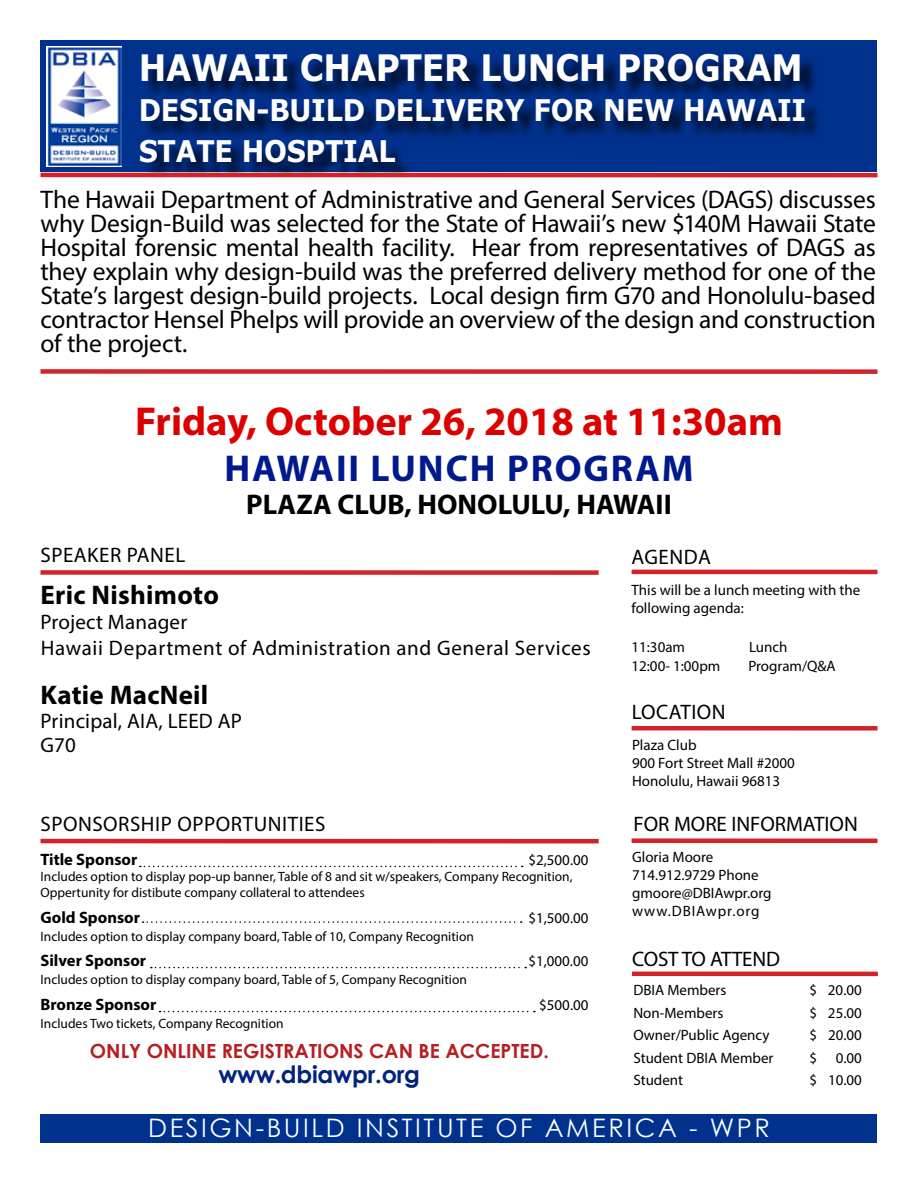
<style>
.page{position:relative;width:918px;height:1188px;background:#fff}
.page>*{position:absolute;margin:0;border:0;box-sizing:border-box;transform-origin:0 0}
.t1{font:700 40.5px "Myriad Pro";color:#dc0000}
.t2{font:700 37.5px "Myriad Pro";letter-spacing:.05em;color:#001a8d}
.t3{font:700 36.3px "Verdana";letter-spacing:-.01em;color:#fffefd;scale:.91 1}
.t4{font:700 29.7px/40.5px "Verdana";letter-spacing:-.01em;color:#fffefd;scale:.91 1}
.t5{font:700 28.5px "Myriad Pro";color:#000}
.t6{font:700 27px "Myriad Pro";letter-spacing:.01em;color:#000}
.t7{font:25.5px/24px "Myriad Pro";letter-spacing:-.01em;color:#000;text-align:justify}
.t8{font:25.5px "Century Gothic";letter-spacing:.1em;color:#fafefd}
.t9{font:700 24px "Century Gothic";letter-spacing:-.01em;color:#00247c}
.t10{font:21px/25.5px "Myriad Pro";letter-spacing:.025em;color:#000}
.t11{font:21px "Myriad Pro";color:#000}
.t12{font:21px "Myriad Pro";letter-spacing:-.01em;color:#000}
.t13{font:700 19.5px "Century Gothic";color:#b51f24}
.t14{font:700 16.5px "Myriad Pro";color:#000}
.t15{font:15px/18px "Myriad Pro";color:#000}
.t16{font:13.5px/16.2px "Myriad Pro";color:#000}
</style>
<div class="page">
<div style="left:40px;top:1114px;width:838px;height:29px;background:#00318d"></div>
<div style="left:40px;top:40px;width:838px;height:132px;background:#00318d"></div>
<img style="left:47px;top:46px;width:75px;height:121px">
<div style="left:143px;top:56px;width:680px;height:125px;background:#000;opacity:.75"></div>
<div style="left:41px;top:570px;width:558px;height:5px;background:#d2232a"></div>
<hr style="left:632px;top:570px;width:245px;height:4px;background:#d2232a">
<div style="left:632px;top:726px;width:245px;height:5px;background:#d2232a"></div>
<div style="left:41px;top:369px;width:836px;height:5px;background:#d2232a"></div>
<hr style="left:41px;top:173px;width:836px;height:4px;background:#d2232a">
<div style="left:632px;top:838px;width:245px;height:5px;background:#d2232a"></div>
<hr style="left:41px;top:839px;width:558px;height:4px;background:#d2232a">
<hr style="left:632px;top:972px;width:246px;height:4px;background:#d2232a">
<svg style="left:140px;top:866px;width:383px;height:1px"></svg>
<svg style="left:143px;top:921px;width:379px;height:2px"></svg>
<svg style="left:151px;top:967px;width:375px;height:1px"></svg>
<svg style="left:160px;top:1011px;width:375px;height:1px"></svg>
<h3 class="t3" style="left:139px;top:42px;width:731px">HAWAII CHAPTER LUNCH PROGRAM</h3>
<p class="t4" style="left:139px;top:90px;width:735px">DESIGN-BUILD DELIVERY FOR NEW HAWAII<br>STATE HOSPTIAL</p>
<p class="t7" style="left:41px;top:187px;width:837px">The Hawaii Department of Administrative and General Services (DAGS) discusses why Design-Build was selected for the State of Hawaii’s new $140M Hawaii State Hospital forensic mental health facility. Hear from representatives of DAGS as they explain why design-build was the preferred delivery method for one of the State’s largest design-build projects. Local design firm G70 and Honolulu-based contractor Hensel Phelps will provide an overview of the design and construction of the project.</p>
<h1 class="t1" style="left:135px;top:395px;width:649px">Friday, October 26, 2018 at 11:30am</h1>
<h2 class="t2" style="left:224px;top:444px;width:471px">HAWAII LUNCH PROGRAM</h2>
<p class="t5" style="left:246px;top:486px;width:427px">PLAZA CLUB, HONOLULU, HAWAII</p>
<p class="t10" style="left:40px;top:542px;width:146px">SPEAKER PANEL</p>
<p class="t10" style="left:632px;top:544px;width:81px">AGENDA</p>
<p class="t6" style="left:41px;top:577px;width:180px">Eric Nishimoto</p>
<p class="t10" style="left:41px;top:609px;width:552px">Project Manager<br>Hawaii Department of Administration and General Services</p>
<p class="t6" style="left:41px;top:678px;width:169px">Katie MacNeil</p>
<p class="t10" style="left:41px;top:709px;width:203px;line-height:24px">Principal, AIA, LEED AP<br>G70</p>
<p class="t10" style="left:41px;top:811px;width:286px">SPONSORSHIP OPPORTUNITIES</p>
<p class="t14" style="left:40px;top:849px;width:98px">Title Sponsor</p>
<p class="t15" style="left:528px;top:851px;width:62px">$2,500.00</p>
<p class="t16" style="left:40px;top:868px;width:534px">Includes option to display pop-up banner, Table of 8 and sit w/speakers, Company Recognition,<br>Oppertunity for distibute company collateral to attendees</p>
<p class="t14" style="left:40px;top:907px;width:101px">Gold Sponsor</p>
<p class="t15" style="left:528px;top:909px;width:62px">$1,500.00</p>
<p class="t16" style="left:40px;top:928px;width:435px">Includes option to display company board, Table of 10, Company Recognition</p>
<p class="t14" style="left:40px;top:950px;width:107px">Silver Sponsor</p>
<p class="t15" style="left:528px;top:952px;width:62px">$1,000.00</p>
<p class="t16" style="left:40px;top:972px;width:428px">Includes option to display company board, Table of 5, Company Recognition</p>
<p class="t14" style="left:40px;top:994px;width:117px">Bronze Sponsor</p>
<p class="t15" style="left:539px;top:996px;width:51px">$500.00</p>
<p class="t16" style="left:40px;top:1015px;width:245px">Includes Two tickets, Company Recognition</p>
<p class="t13" style="left:90px;top:1039px;width:461px">ONLY ONLINE REGISTRATIONS CAN BE ACCEPTED.</p>
<p class="t9" style="left:219px;top:1060px;width:203px">www.dbiawpr.org</p>
<p class="t15" style="left:632px;top:580px;width:230px">This will be a lunch meeting with the following agenda:</p>
<p class="t15" style="left:632px;top:637px;width:55px">11:30am</p>
<p class="t15" style="left:749px;top:637px;width:40px">Lunch</p>
<p class="t15" style="left:632px;top:657px;width:90px">12:00- 1:00pm</p>
<p class="t15" style="left:748px;top:657px;width:89px">Program/Q&amp;A</p>
<p class="t10" style="left:632px;top:698px;width:95px">LOCATION</p>
<p class="t15" style="left:632px;top:736px;width:164px">Plaza Club<br>900 Fort Street Mall #2000<br>Honolulu, Hawaii 96813</p>
<p class="t11" style="left:634px;top:811px;width:226px">FOR MORE INFORMATION</p>
<p class="t15" style="left:632px;top:848px;width:141px">Gloria Moore<br>714.912.9729 Phone gmoore@DBIAwpr.org www.DBIAwpr.org</p>
<p class="t12" style="left:632px;top:946px;width:149px">COST TO ATTEND</p>
<p class="t15" style="left:633px;top:981px;width:95px">DBIA Members</p>
<p class="t15" style="left:810px;top:981px;width:54px">$ 20.00</p>
<p class="t15" style="left:633px;top:1003px;width:92px">Non-Members</p>
<p class="t15" style="left:810px;top:1003px;width:54px">$ 25.00</p>
<p class="t15" style="left:633px;top:1026px;width:138px">Owner/Public Agency</p>
<p class="t15" style="left:810px;top:1026px;width:54px">$ 20.00</p>
<p class="t15" style="left:633px;top:1048px;width:142px">Student DBIA Member</p>
<p class="t15" style="left:810px;top:1048px;width:54px">$ 0.00</p>
<p class="t15" style="left:633px;top:1071px;width:51px">Student</p>
<p class="t15" style="left:810px;top:1071px;width:54px">$ 10.00</p>
<p class="t8" style="left:148px;top:1112px;width:623px">DESIGN-BUILD INSTITUTE OF AMERICA - WPR</p>
</div>
